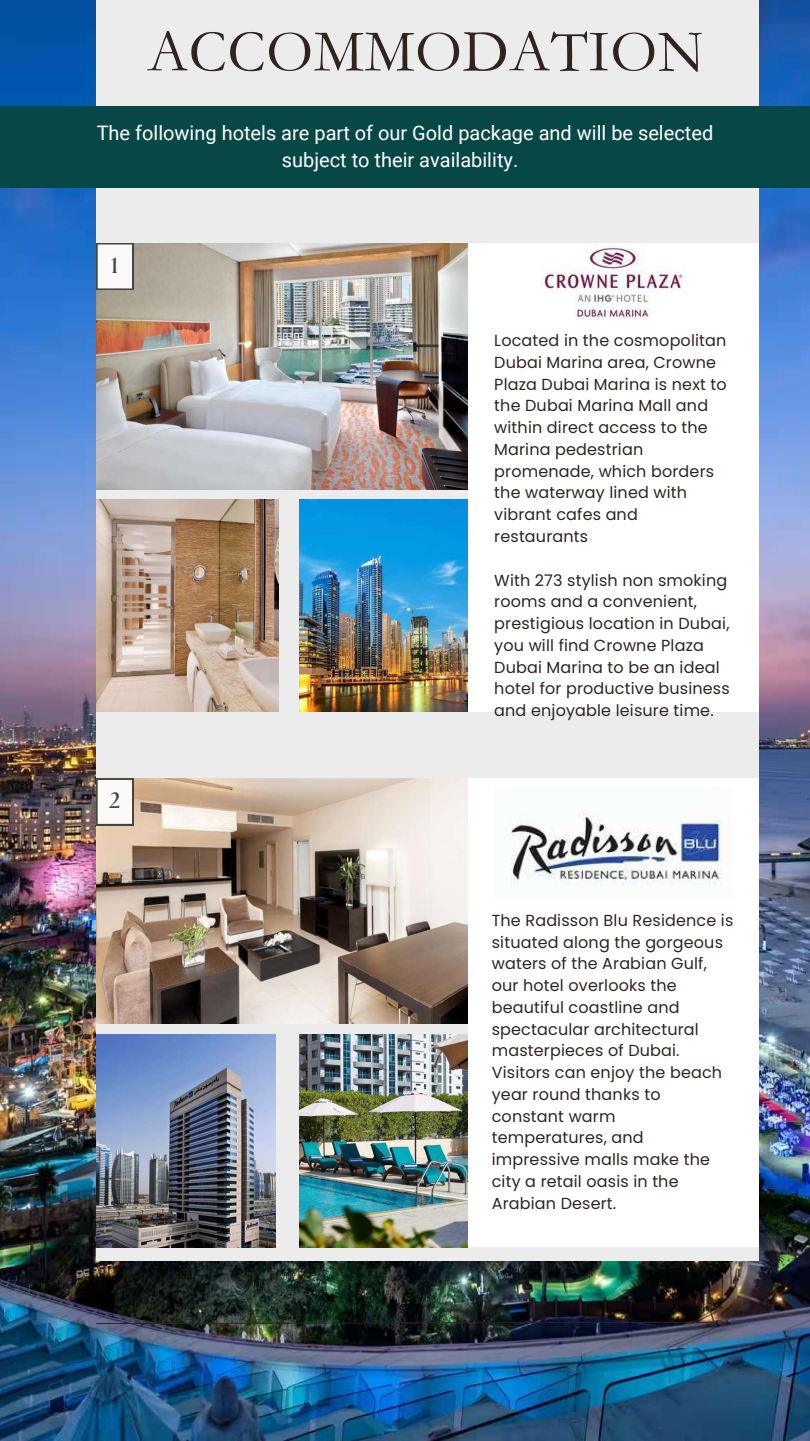
<style>
.page{position:relative;width:810px;height:1441px;background:#fff}
.page>*{position:absolute;margin:0;border:0;box-sizing:border-box;transform-origin:0 0}
.t1{font:60px "Garamond";letter-spacing:.01em;color:#31241e}
.t2{font:700 22.2px "The Seasons";color:#47453e}
.t3{font:20px/27px "Roboto";color:#fff;text-align:center}
.t4{font:16px/21.8px "Poppins";letter-spacing:.01em;color:#31241e}
</style>
<div class="page">
<img style="left:0;top:0;width:810px;height:1440px">
<div style="left:96px;top:0;width:662px;height:1260px;background:#edecec"></div>
<div style="left:468px;top:243px;width:290px;height:468px;background:#fff"></div>
<img style="left:300px;top:499px;width:168px;height:212px">
<img style="left:96px;top:243px;width:371px;height:247px">
<img style="left:96px;top:499px;width:182px;height:212px">
<svg style="left:95px;top:1321px;width:635px;height:2px"></svg>
<div style="left:0;top:106px;width:810px;height:81px;background:#074847"></div>
<div style="left:468px;top:778px;width:290px;height:468px;background:#fff"></div>
<img style="left:96px;top:778px;width:371px;height:245px">
<img style="left:96px;top:1034px;width:179px;height:212px">
<img style="left:299px;top:1034px;width:169px;height:212px">
<svg style="left:96px;top:243px;width:38px;height:47px"></svg>
<svg style="left:96px;top:778px;width:38px;height:47px"></svg>
<img style="left:540px;top:247px;width:145px;height:72px">
<img style="left:511px;top:812px;width:220px;height:75px">
<h1 class="t1" style="left:147px;top:19px;width:558px">ACCOMMODATION</h1>
<p class="t3" style="left:97px;top:120px;width:618px">The following hotels are part of our Gold package and will be selected subject to their availability.</p>
<h2 class="t2" style="left:111px;top:255px;width:9px">1</h2>
<h2 class="t2" style="left:109px;top:790px;width:13px">2</h2>
<p class="t4" style="left:494px;top:329px;width:234px">Located in the cosmopolitan<br>Dubai Marina area, Crowne<br>Plaza Dubai Marina is next to the Dubai Marina Mall and within direct access to the<br>Marina pedestrian promenade, which borders the waterway lined with vibrant cafes and restaurants</p>
<p class="t4" style="left:494px;top:569px;width:237px">With 273 stylish non smoking rooms and a convenient, prestigious location in Dubai, you will find Crowne Plaza<br>Dubai Marina to be an ideal hotel for productive business and enjoyable leisure time.</p>
<p class="t4" style="left:492px;top:909px;width:243px">The Radisson Blu Residence is situated along the gorgeous waters of the Arabian Gulf, our hotel overlooks the beautiful coastline and spectacular architectural masterpieces of Dubai.<br>Visitors can enjoy the beach year round thanks to constant warm temperatures, and impressive malls make the city a retail oasis in the<br>Arabian Desert.</p>
</div>
